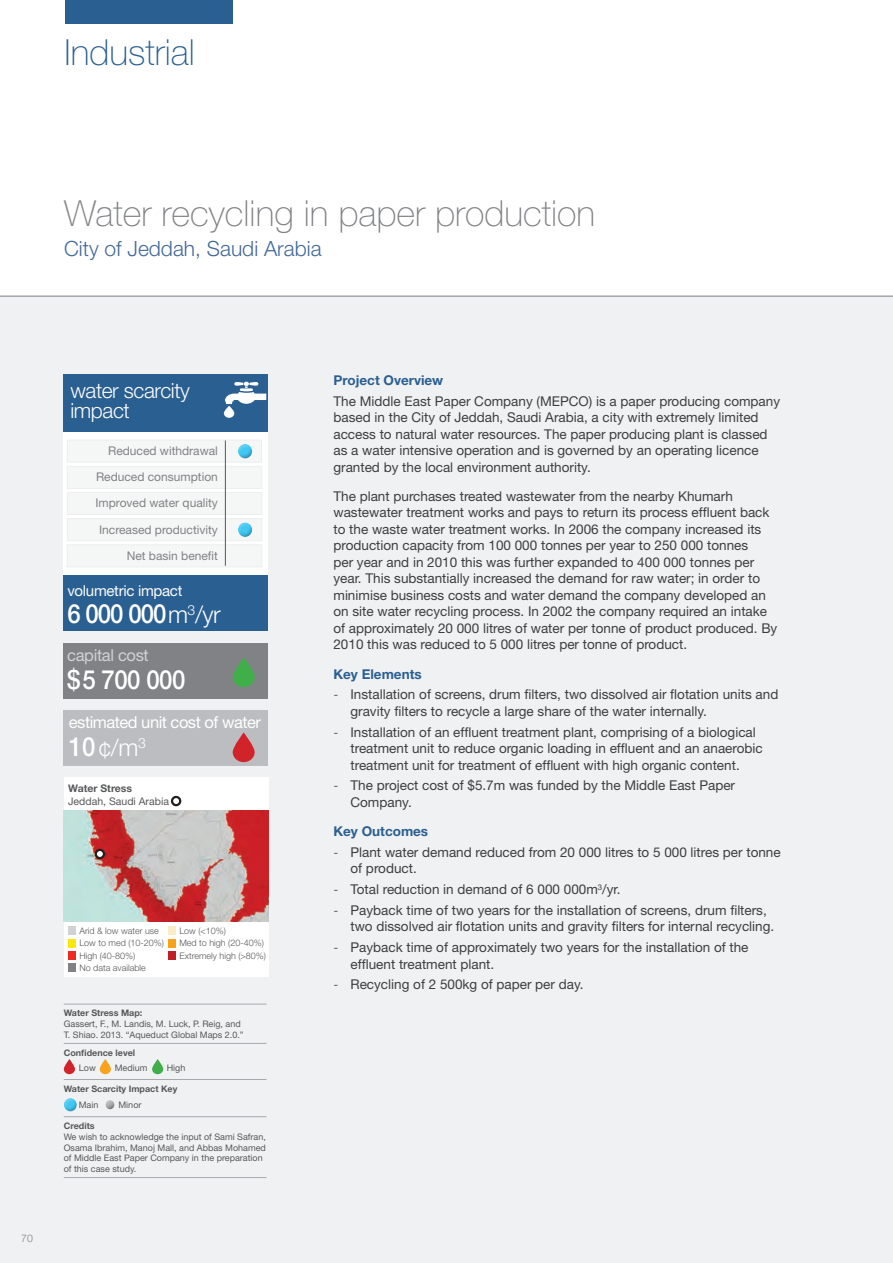
<style>
.page{position:relative;width:893px;height:1263px;background:#fff}
.page>*{position:absolute;margin:0;border:0;box-sizing:border-box;transform-origin:0 0}
.t1{font:100 36px "Helvetica Neue";color:#808285}
.section_ctd{font:100 36px "Helvetica Neue";color:#2a5f91}
.Heading_1_industrial{font:500 26.4px "Helvetica Neue";letter-spacing:-.03em;color:#fff;scale:.91 1}
.Heading_1_industrial-2{font:300 24px "Helvetica Neue";color:#fff}
.Sub_title{font:300 21px "Helvetica Neue";color:#446999}
.Heading_1_industrial-3{font:300 21px/19.5px "Helvetica Neue";letter-spacing:-.02em;color:#fcfcfc}
.Heading_1_industrial-4{font:16.5px "Helvetica Neue";letter-spacing:-.03em;color:#fff}
.Heading_1_industrial-5{font:16.5px "Helvetica Neue";letter-spacing:-.02em;color:#d1d2d4}
.Heading_1_industrial-6{font:15px "Helvetica Neue";letter-spacing:-.02em;color:#fcfcfc}
.Body_copy_9pt_last_p{font:13.5px/16.5px "Helvetica Neue";color:#3e3e3f}
.Sub_heading_Municipa{font:700 13.5px "Helvetica Neue";color:#2a5f91}
.Caption_copy{font:12px "Helvetica Neue";color:#808285}
.Box_Copy{font:10.5px "Helvetica Neue";color:#57585a}
.Box_Copy_bold{font:700 10.5px "Helvetica Neue";color:#57585a}
.t2{font:300 10.5px "Helvetica Neue";color:#808285}
.Caption_copy-2{font:9px/10.8px "Helvetica Neue";color:#57585a}
.key_text{font:300 9px "Helvetica Neue";color:#57585a}
.Caption_copy-3{font:700 9px "Helvetica Neue";color:#57585a}
.s1{font-weight:300;font-size:24px}
.s2{font-weight:500;font-size:26.4px}
.s3{font-weight:300}
</style>
<div class="page">
<div style="left:0;top:295px;width:893px;height:968px;background:#f0f1f2"></div>
<div style="left:65px;top:0;width:168px;height:23px;background:#2a5f91"></div>
<div style="left:64px;top:777px;width:205px;height:200px;background:#fff"></div>
<img style="left:64px;top:810px;width:205px;height:111px">
<div style="left:168px;top:926px;width:8px;height:9px;background:#f9edc6"></div>
<div style="left:68px;top:938px;width:8px;height:9px;background:#f9e80c"></div>
<div style="left:168px;top:938px;width:8px;height:9px;background:#f9a21c"></div>
<div style="left:68px;top:951px;width:8px;height:9px;background:#ee2a23"></div>
<div style="left:168px;top:951px;width:8px;height:9px;background:#bf2025"></div>
<div style="left:68px;top:926px;width:8px;height:9px;background:#d1d2d4"></div>
<div style="left:68px;top:963px;width:8px;height:9px;background:#808285"></div>
<div style="left:96px;top:850px;width:8px;height:8px;background:#fff;border-radius:50%"></div>
<div style="left:95px;top:849px;width:10px;height:10px;border:2px solid #231f20;border-radius:50%"></div>
<div style="left:171px;top:796px;width:10px;height:10px;border:2px solid #231f20;border-radius:50%"></div>
<div style="left:63px;top:710px;width:204px;height:56px;background:#bcbdc0"></div>
<svg style="left:233px;top:732px;width:22px;height:30px"></svg>
<div style="left:63px;top:643px;width:204px;height:55px;background:#808285"></div>
<svg style="left:233px;top:657px;width:22px;height:30px"></svg>
<div style="left:63px;top:412px;width:204px;height:201px;background:#fff"></div>
<div style="left:63px;top:575px;width:204px;height:56px;background:#2a5f91"></div>
<div style="left:63px;top:374px;width:204px;height:57px;background:#2a5f91"></div>
<svg style="left:224px;top:382px;width:42px;height:36px"></svg>
<div style="left:67px;top:492px;width:195px;height:23px;background:#f5f6f6"></div>
<div style="left:67px;top:466px;width:195px;height:23px;background:#f5f6f6"></div>
<div style="left:67px;top:440px;width:195px;height:22px;background:#f5f6f6"></div>
<div style="left:67px;top:518px;width:195px;height:23px;background:#f5f6f6"></div>
<div style="left:67px;top:544px;width:195px;height:23px;background:#f5f6f6"></div>
<hr style="left:225px;top:440px;width:1px;height:126px;background:#57585a">
<div style="left:235px;top:442px;width:18px;height:15px;background:#fff;opacity:.4"></div>
<div style="left:236px;top:445px;width:17px;height:15px;background:#231f20;opacity:.47"></div>
<div style="left:235px;top:520px;width:18px;height:15px;background:#fff;opacity:.4"></div>
<div style="left:236px;top:524px;width:17px;height:14px;background:#231f20;opacity:.47"></div>
<svg style="left:64px;top:1059px;width:11px;height:15px"></svg>
<svg style="left:100px;top:1059px;width:11px;height:15px"></svg>
<svg style="left:152px;top:1059px;width:11px;height:15px"></svg>
<hr style="left:64px;top:1079px;width:202px;height:1px;background:#a8a9ad">
<hr style="left:64px;top:1116px;width:202px;height:1px;background:#a8a9ad">
<hr style="left:64px;top:1043px;width:202px;height:1px;background:#a8a9ad">
<hr style="left:64px;top:1004px;width:202px;height:1px;background:#a8a9ad">
<hr style="left:64px;top:1177px;width:202px;height:1px;background:#a8a9ad">
<div style="left:61px;top:1096px;width:17px;height:14px;background:#fff;opacity:.4"></div>
<div style="left:62px;top:1099px;width:16px;height:14px;background:#231f20;opacity:.47"></div>
<div style="left:103px;top:1100px;width:12px;height:11px;background:#231f20;opacity:.47"></div>
<hr style="left:0;top:295px;width:893px;height:2px;background:#a8a9ad">
<p class="section_ctd" style="left:65px;top:32px;width:132px">Industrial</p>
<p class="t1" style="left:64px;top:193px;width:533px">Water recycling in paper production</p>
<p class="Sub_title" style="left:64px;top:236px;width:259px">City of Jeddah, Saudi Arabia</p>
<p class="Heading_1_industrial-3" style="left:70px;top:381px;width:121px">water scarcity impact</p>
<p class="Caption_copy" style="left:108px;top:443px;width:111px">Reduced withdrawal</p>
<p class="Caption_copy" style="left:96px;top:470px;width:123px">Reduced consumption</p>
<p class="Caption_copy" style="left:95px;top:496px;width:124px">Improved water quality</p>
<p class="Caption_copy" style="left:99px;top:522px;width:120px">Increased productivity</p>
<p class="Caption_copy" style="left:127px;top:549px;width:93px">Net basin benefit</p>
<p class="Heading_1_industrial-6" style="left:67px;top:582px;width:116px">volumetric impact</p>
<p class="Heading_1_industrial" style="left:67px;top:597px;width:170px">6 000 000<span class="s1">m</span><sup>3</sup><span class="s1">/yr</span></p>
<p class="Heading_1_industrial-5" style="left:67px;top:645px;width:83px">capital cost</p>
<p class="Heading_1_industrial" style="left:67px;top:664px;width:131px">$5 700 000</p>
<p class="Heading_1_industrial-4" style="left:69px;top:712px;width:193px">estimated unit cost of water</p>
<p class="Heading_1_industrial-2" style="left:69px;top:732px;width:78px"><span class="s2">10</span>¢/m<sup>3</sup></p>
<p class="Box_Copy_bold" style="left:68px;top:782px;width:65px">Water Stress</p>
<p class="Box_Copy" style="left:68px;top:795px;width:102px">Jeddah, Saudi Arabia</p>
<p class="t2" style="left:21px;top:1231px;width:13px">70</p>
<p class="key_text" style="left:179px;top:925px;width:48px">Low (&lt;10%)</p>
<p class="key_text" style="left:79px;top:925px;width:81px">Arid &amp; low water use</p>
<p class="key_text" style="left:79px;top:962px;width:68px">No data available</p>
<p class="key_text" style="left:79px;top:938px;width:86px">Low to med (10-20%)</p>
<p class="key_text" style="left:179px;top:938px;width:86px">Med to high (20-40%)</p>
<p class="key_text" style="left:79px;top:950px;width:58px">High (40-80%)</p>
<p class="key_text" style="left:179px;top:950px;width:88px">Extremely high (&gt;80%)</p>
<p class="Caption_copy-3" style="left:64px;top:1008px;width:80px">Water Stress Map:</p>
<p class="Caption_copy-2" style="left:64px;top:1018px;width:181px">Gassert, F., M. Landis, M. Luck, P. Reig, and<br>T. Shiao. 2013. “Aqueduct Global Maps 2.0.”</p>
<p class="Caption_copy-2" style="left:79px;top:1062px;width:18px">Low</p>
<p class="Caption_copy-2" style="left:115px;top:1062px;width:34px">Medium</p>
<p class="Caption_copy-2" style="left:167px;top:1062px;width:20px">High</p>
<p class="Caption_copy-3" style="left:64px;top:1047px;width:73px">Confidence level</p>
<p class="Caption_copy-3" style="left:64px;top:1083px;width:115px">Water Scarcity Impact Key</p>
<p class="Caption_copy-2" style="left:79px;top:1099px;width:21px">Main</p>
<p class="Caption_copy-2" style="left:118px;top:1099px;width:25px">Minor</p>
<p class="Caption_copy-3" style="left:64px;top:1120px;width:32px">Credits</p>
<p class="Caption_copy-2" style="left:64px;top:1131px;width:204px">We wish to acknowledge the input of Sami Safran, Osama Ibrahim, Manoj Mall, and Abbas Mohamed of Middle East Paper Company in the preparation of this case study.</p>
<p class="Sub_heading_Municipa" style="left:333px;top:372px;width:111px">Project Overview</p>
<p class="Body_copy_9pt_last_p" style="left:333px;top:392px;width:448px">The Middle East Paper Company (MEPCO) is a paper producing company based in the City of Jeddah, Saudi Arabia, a city with extremely limited access to natural water resources. The paper producing plant is classed as a water intensive operation and is governed by an operating licence granted by the local environment authority.</p>
<p class="Body_copy_9pt_last_p" style="left:333px;top:487px;width:445px">The plant purchases treated wastewater from the nearby Khumarh wastewater treatment works and pays to return its process effluent back to the waste water treatment works. In 2006 the company increased its production capacity from 100 000 tonnes per year to 250 000 tonnes<br>per year and in 2010 this was further expanded to 400 000 tonnes per year. This substantially increased the demand for raw water; in order to minimise business costs and water demand the company developed an on site water recycling process. In 2002 the company required an intake of approximately 20 000 litres of water per tonne of product produced. By 2010 this was reduced to 5 000 litres per tonne of product.</p>
<p class="Sub_heading_Municipa" style="left:333px;top:665px;width:90px">Key Elements</p>
<p class="Body_copy_9pt_last_p" style="left:350px;top:686px;width:429px;text-indent:-17px"><span class="s3">-</span> Installation of screens, drum filters, two dissolved air flotation units and gravity filters to recycle a large share of the water internally.</p>
<p class="Body_copy_9pt_last_p" style="left:350px;top:723px;width:414px;text-indent:-17px"><span class="s3">-</span> Installation of an effluent treatment plant, comprising of a biological treatment unit to reduce organic loading in effluent and an anaerobic treatment unit for treatment of effluent with high organic content.</p>
<p class="Body_copy_9pt_last_p" style="left:350px;top:777px;width:386px;text-indent:-17px"><span class="s3">-</span> The project cost of $5.7m was funded by the Middle East Paper<br>Company.</p>
<p class="Sub_heading_Municipa" style="left:333px;top:823px;width:96px">Key Outcomes</p>
<p class="Body_copy_9pt_last_p" style="left:350px;top:844px;width:432px;text-indent:-17px"><span class="s3">-</span> Plant water demand reduced from 20 000 litres to 5 000 litres per tonne of product.</p>
<p class="Body_copy_9pt_last_p" style="left:333px;top:881px;width:289px"><span class="s3">-</span> Total reduction in demand of 6 000 000m<sup>3</sup>/yr.</p>
<p class="Body_copy_9pt_last_p" style="left:350px;top:902px;width:425px;text-indent:-17px"><span class="s3">-</span> Payback time of two years for the installation of screens, drum filters, two dissolved air flotation units and gravity filters for internal recycling.</p>
<p class="Body_copy_9pt_last_p" style="left:350px;top:939px;width:400px;text-indent:-17px"><span class="s3">-</span> Payback time of approximately two years for the installation of the effluent treatment plant.</p>
<p class="Body_copy_9pt_last_p" style="left:333px;top:976px;width:252px"><span class="s3">-</span> Recycling of 2 500kg of paper per day.</p>
</div>
